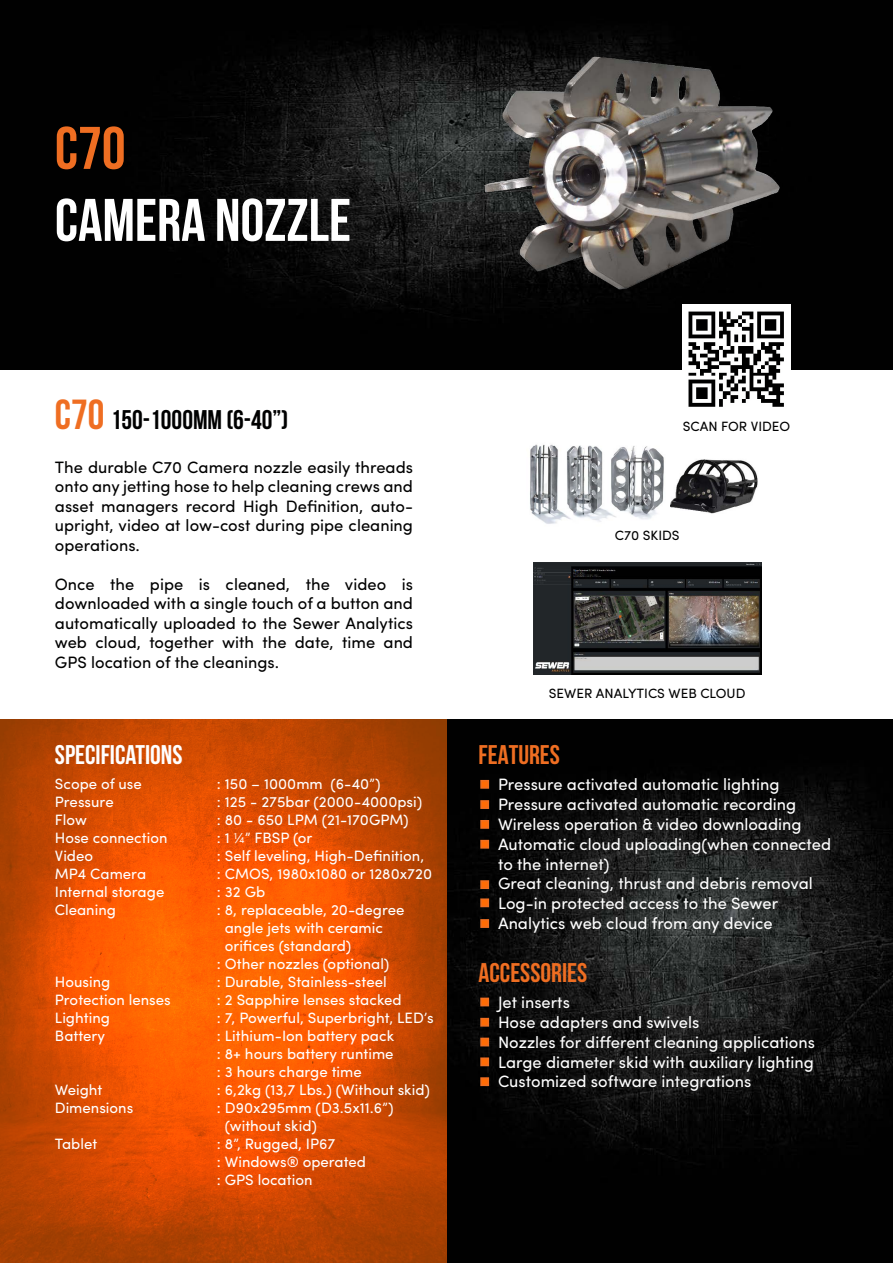
<style>
.page{position:relative;width:893px;height:1263px;background:#fff}
.page>*{position:absolute;margin:0;border:0;box-sizing:border-box;transform-origin:0 0}
.t1{font:700 60px "Bebas Neue";color:#fff}
.t2{font:700 60px "Bebas Neue";color:#ef6e22}
.t3{font:700 27px "Bebas Neue";color:#000101}
.t4{font:700 27px "Bebas Neue";color:#ef6e22}
.t5{font:700 27px "Bebas Neue";color:#fff}
.t6{font:16.5px/19.8px "Sofia Pro";color:#fff}
.t7{font:16.5px/19.5px "Sofia Pro";color:#000101;text-align:justify}
.t8{font:15px/18px "Sofia Pro";color:#fff}
.t9{font:13.5px "Sofia Pro";color:#000101}
.t10{font:13.5px "Sofia Pro";letter-spacing:-.005em;color:#000}
.s1{font-size:42px;color:#ef6e22}
</style>
<div class="page">
<img style="left:0;top:0;width:893px;height:369px">
<img style="left:447px;top:720px;width:446px;height:543px">
<svg style="left:0;top:720px;width:447px;height:543px;background:#d64d02"></svg>
<div style="left:480px;top:780px;width:9px;height:9px;background:#ff6c05;border:2px solid #ef6e22"></div>
<div style="left:480px;top:997px;width:9px;height:9px;background:#ff6c05;border:2px solid #ef6e22"></div>
<div style="left:480px;top:800px;width:9px;height:9px;background:#ff6c05;border:2px solid #ef6e22"></div>
<svg style="left:480px;top:1018px;width:9px;height:8px"></svg>
<div style="left:480px;top:820px;width:9px;height:9px;background:#ff6c05;border:2px solid #ef6e22"></div>
<svg style="left:480px;top:1038px;width:9px;height:8px"></svg>
<div style="left:480px;top:840px;width:9px;height:9px;background:#ff6c05;border:2px solid #ef6e22"></div>
<div style="left:480px;top:1057px;width:9px;height:9px;background:#ff6c05;border:2px solid #ef6e22"></div>
<div style="left:480px;top:880px;width:9px;height:9px;background:#ff6c05;border:2px solid #ef6e22"></div>
<div style="left:480px;top:898px;width:9px;height:9px;background:#ff6c05;border:2px solid #ef6e22"></div>
<div style="left:480px;top:919px;width:9px;height:9px;background:#ff6c05;border:2px solid #ef6e22"></div>
<div style="left:480px;top:1077px;width:9px;height:9px;background:#ff6c05;border:2px solid #ef6e22"></div>
<img style="left:476px;top:41px;width:312px;height:255px">
<img style="left:530px;top:444px;width:134px;height:80px">
<img style="left:671px;top:459px;width:87px;height:55px">
<img style="left:533px;top:562px;width:228px;height:112px">
<img style="left:682px;top:305px;width:108px;height:102px">
<h1 class="t2" style="left:55px;top:115px;width:72px">C70</h1>
<h1 class="t1" style="left:55px;top:187px;width:298px">CAMERA NOZZLE</h1>
<h2 class="t3" style="left:55px;top:405px;width:235px"><span class="s1">C70</span> 150-1000MM (6-40”)</h2>
<p class="t7" style="left:55px;top:456px;width:360px">The durable C70 Camera nozzle easily threads onto any jetting hose to help cleaning crews and asset managers record High Definition, auto&shy;upright, video at low-cost during pipe cleaning operations.</p>
<p class="t7" style="left:55px;top:573px;width:360px">Once the pipe is cleaned, the video is downloaded with a single touch of a button and automatically uploaded to the Sewer Analytics web cloud, together with the date, time and GPS location of the cleanings.</p>
<p class="t10" style="left:683px;top:416px;width:109px">SCAN FOR VIDEO</p>
<p class="t9" style="left:615px;top:525px;width:66px">C70 SKIDS</p>
<p class="t9" style="left:549px;top:683px;width:198px">SEWER ANALYTICS WEB CLOUD</p>
<h2 class="t5" style="left:55px;top:740px;width:129px">SPECIFICATIONS</h2>
<h2 class="t4" style="left:478px;top:740px;width:83px">FEATURES</h2>
<p class="t8" style="left:55px;top:774px;width:88px">Scope of use</p>
<p class="t8" style="left:217px;top:774px;width:165px">: 150 – 1000mm (6-40”)</p>
<p class="t8" style="left:55px;top:792px;width:60px">Pressure</p>
<p class="t8" style="left:217px;top:792px;width:207px">: 125 - 275bar (2000-4000psi)</p>
<p class="t8" style="left:55px;top:810px;width:34px">Flow</p>
<p class="t8" style="left:217px;top:810px;width:193px">: 80 - 650 LPM (21-170GPM)</p>
<p class="t8" style="left:55px;top:828px;width:114px">Hose connection</p>
<p class="t8" style="left:217px;top:828px;width:97px">: 1 ¼” FBSP (or</p>
<p class="t8" style="left:55px;top:846px;width:40px">Video</p>
<p class="t8" style="left:217px;top:846px;width:209px">: Self leveling, High-Definition,</p>
<p class="t8" style="left:55px;top:864px;width:93px">MP4 Camera</p>
<p class="t8" style="left:217px;top:864px;width:217px">: CMOS, 1980x1080 or 1280x720</p>
<p class="t8" style="left:55px;top:882px;width:111px">Internal storage</p>
<p class="t8" style="left:217px;top:882px;width:50px">: 32 Gb</p>
<p class="t8" style="left:55px;top:900px;width:63px">Cleaning</p>
<p class="t8" style="left:217px;top:900px;width:189px">: 8, replaceable, 20-degree</p>
<p class="t8" style="left:225px;top:918px;width:160px">angle jets with ceramic</p>
<p class="t8" style="left:225px;top:936px;width:128px">orifices (standard)</p>
<p class="t8" style="left:217px;top:954px;width:174px">: Other nozzles (optional)</p>
<p class="t8" style="left:55px;top:972px;width:57px">Housing</p>
<p class="t8" style="left:217px;top:972px;width:171px">: Durable, Stainless-steel</p>
<p class="t8" style="left:55px;top:990px;width:117px">Protection lenses</p>
<p class="t8" style="left:217px;top:990px;width:186px">: 2 Sapphire lenses stacked</p>
<p class="t8" style="left:55px;top:1008px;width:57px">Lighting</p>
<p class="t8" style="left:217px;top:1008px;width:218px">: 7, Powerful, Superbright, LED’s</p>
<p class="t8" style="left:55px;top:1026px;width:52px">Battery</p>
<p class="t8" style="left:217px;top:1026px;width:179px;text-align:justify">: Lithium-Ion battery pack : 8+ hours battery runtime : 3 hours charge time</p>
<p class="t8" style="left:55px;top:1080px;width:49px">Weight</p>
<p class="t8" style="left:217px;top:1080px;width:215px">: 6,2kg (13,7 Lbs.) (Without skid)</p>
<p class="t8" style="left:55px;top:1098px;width:80px">Dimensions</p>
<p class="t8" style="left:225px;top:1098px;width:170px;text-indent:-8px">: D90x295mm (D3.5x11.6”) (without skid)</p>
<p class="t8" style="left:55px;top:1134px;width:44px">Tablet</p>
<p class="t8" style="left:217px;top:1134px;width:151px">: 8”, Rugged, IP67<br>: Windows® operated : GPS location</p>
<p class="t6" style="left:498px;top:773px;width:335px">Pressure activated automatic lighting Pressure activated automatic recording Wireless operation &amp; video downloading Automatic cloud uploading(when connected to the internet)<br>Great cleaning, thrust and debris removal Log-in protected access to the Sewer Analytics web cloud from any device</p>
<h2 class="t4" style="left:478px;top:958px;width:110px">ACCESSORIES</h2>
<p class="t6" style="left:498px;top:991px;width:318px">Jet inserts<br>Hose adapters and swivels<br>Nozzles for different cleaning applications<br>Large diameter skid with auxiliary lighting<br>Customized software integrations</p>
</div>
